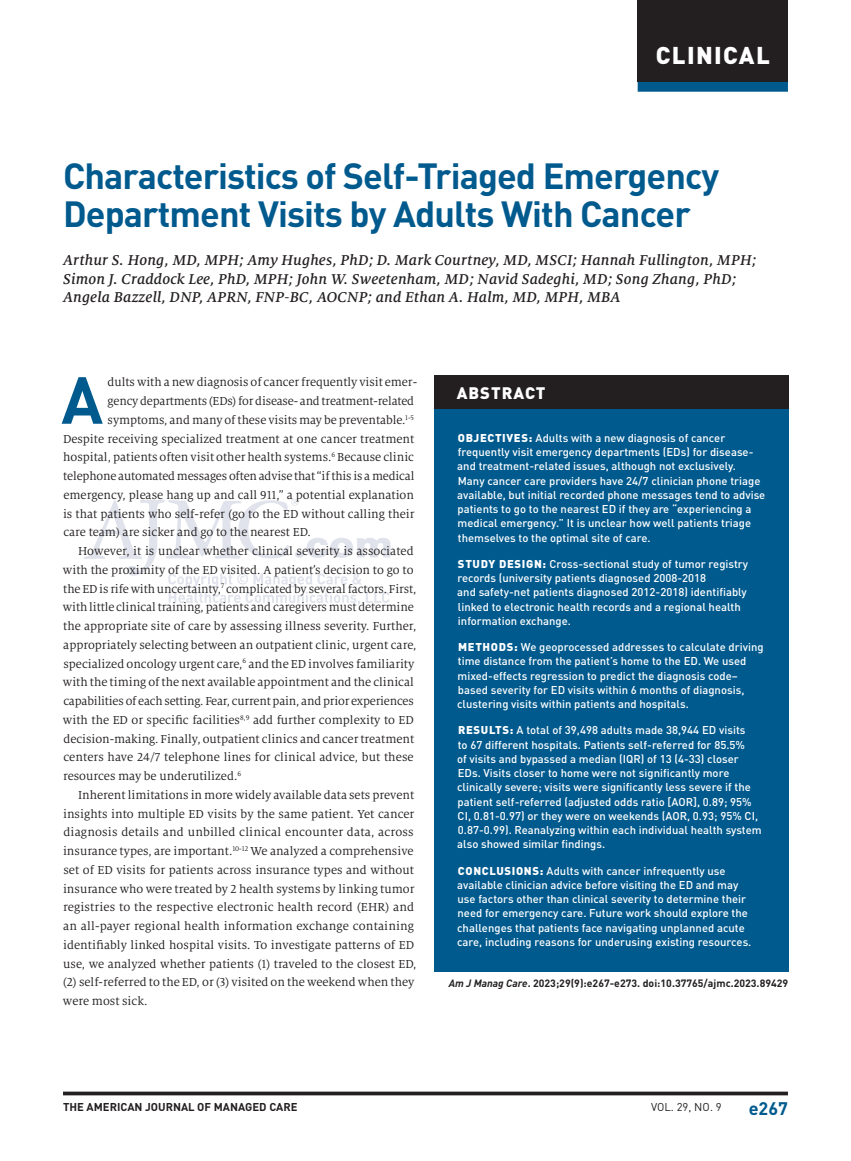
<style>
.page{position:relative;width:851px;height:1161px;background:#fff}
.page>*{position:absolute;margin:0;border:0;box-sizing:border-box;transform-origin:0 0}
.t1{font:700 65.4px "DINOT";color:#005a8e}
.t2{font:700 36px/37.5px "DINOT";letter-spacing:-.025em;color:#005a8e}
.t3{font:900 24px "DINOT";letter-spacing:.055em;color:#fff}
.t4{font:700 18px "DINOT";color:#005a8e}
.t5{font:900 16.5px "DINOT";letter-spacing:.06em;color:#fff}
.t6{font:italic 500 15.75px/18.8px "Milo Serif OT";letter-spacing:.01em;color:#231f20}
.t7{font:12.75px "Milo Serif OT";color:#231f20}
.t8{font:500 11.25px/14.2px "DINOT";color:#fff}
.t9{font:700 11.25px "DINOT";color:#231f20}
.t10{font:11.25px "DINOT";color:#231f20}
.t11{font:700 10.5px "DINOT";color:#231f20}
.s1{font-weight:900}
.s2{font-style:italic}
</style>
<div class="page">
<hr style="left:63px;top:1092px;width:725px;height:3px;background:#231f20">
<svg style="left:84px;top:499px;width:306px;height:106px"></svg>
<div style="left:434px;top:376px;width:354px;height:33px;background:#231f20"></div>
<div style="left:434px;top:409px;width:354px;height:564px;background:#005a8e"></div>
<div style="left:637px;top:0;width:151px;height:82px;background:#231f20"></div>
<div style="left:637px;top:82px;width:150px;height:10px;background:#005a8e"></div>
<h3 class="t3" style="left:655px;top:39px;width:115px">CLINICAL</h3>
<h2 class="t2" style="left:63px;top:156px;width:657px">Characteristics of Self-Triaged Emergency<br>Department Visits by Adults With Cancer</h2>
<p class="t6" style="left:63px;top:251px;width:694px">Arthur S. Hong, MD, MPH; Amy Hughes, PhD; D. Mark Courtney, MD, MSCI; Hannah Fullington, MPH;<br>Simon J. Craddock Lee, PhD, MPH; John W. Sweetenham, MD; Navid Sadeghi, MD; Song Zhang, PhD;<br>Angela Bazzell, DNP, APRN, FNP-BC, AOCNP; and Ethan A. Halm, MD, MPH, MBA</p>
<h1 class="t1" style="left:61px;top:357px;width:43px">A</h1>
<p class="t7" style="left:108px;top:376px;width:311px">dults with a new diagnosis of cancer frequently visit emer-</p>
<p class="t7" style="left:108px;top:394px;width:308px">gency departments (EDs) for disease- and treatment-related</p>
<p class="t7" style="left:108px;top:413px;width:308px">symptoms, and many of these visits may be preventable.<sup>1-5</sup></p>
<p class="t7" style="left:63px;top:432px;width:353px">Despite receiving specialized treatment at one cancer treatment</p>
<p class="t7" style="left:63px;top:451px;width:352px">hospital, patients often visit other health systems.<sup>6</sup> Because clinic</p>
<p class="t7" style="left:63px;top:469px;width:352px">telephone automated messages often advise that “if this is a medical</p>
<p class="t7" style="left:63px;top:488px;width:352px">emergency, please hang up and call 911,” a potential explanation</p>
<p class="t7" style="left:63px;top:507px;width:353px">is that patients who self-refer (go to the ED without calling their</p>
<p class="t7" style="left:63px;top:526px;width:249px">care team) are sicker and go to the nearest ED.</p>
<p class="t7" style="left:78px;top:544px;width:337px">However, it is unclear whether clinical severity is associated</p>
<p class="t7" style="left:63px;top:563px;width:352px">with the proximity of the ED visited. A patient’s decision to go to</p>
<p class="t7" style="left:63px;top:582px;width:354px">the ED is rife with uncertainty,<sup>7</sup> complicated by several factors. First,</p>
<p class="t7" style="left:63px;top:601px;width:352px">with little clinical training, patients and caregivers must determine</p>
<p class="t7" style="left:63px;top:619px;width:354px">the appropriate site of care by assessing illness severity. Further,</p>
<p class="t7" style="left:63px;top:638px;width:354px">appropriately selecting between an outpatient clinic, urgent care,</p>
<p class="t7" style="left:63px;top:657px;width:352px">specialized oncology urgent care,<sup>6</sup> and the ED involves familiarity</p>
<p class="t7" style="left:63px;top:676px;width:352px">with the timing of the next available appointment and the clinical</p>
<p class="t7" style="left:63px;top:694px;width:352px">capabilities of each setting. Fear, current pain, and prior experiences</p>
<p class="t7" style="left:63px;top:713px;width:352px">with the ED or specific facilities<sup>8,9</sup> add further complexity to ED</p>
<p class="t7" style="left:63px;top:732px;width:352px">decision-making. Finally, outpatient clinics and cancer treatment</p>
<p class="t7" style="left:63px;top:751px;width:352px">centers have 24/7 telephone lines for clinical advice, but these</p>
<p class="t7" style="left:63px;top:769px;width:180px">resources may be underutilized.<sup>6</sup></p>
<p class="t7" style="left:78px;top:788px;width:338px">Inherent limitations in more widely available data sets prevent</p>
<p class="t7" style="left:63px;top:807px;width:353px">insights into multiple ED visits by the same patient. Yet cancer</p>
<p class="t7" style="left:63px;top:826px;width:352px">diagnosis details and unbilled clinical encounter data, across</p>
<p class="t7" style="left:63px;top:844px;width:352px">insurance types, are important.<sup>10-12</sup> We analyzed a comprehensive</p>
<p class="t7" style="left:63px;top:863px;width:352px">set of ED visits for patients across insurance types and without</p>
<p class="t7" style="left:63px;top:882px;width:353px">insurance who were treated by 2 health systems by linking tumor</p>
<p class="t7" style="left:63px;top:901px;width:353px">registries to the respective electronic health record (EHR) and</p>
<p class="t7" style="left:63px;top:919px;width:352px">an all-payer regional health information exchange containing</p>
<p class="t7" style="left:63px;top:938px;width:352px">identifiably linked hospital visits. To investigate patterns of ED</p>
<p class="t7" style="left:63px;top:957px;width:355px">use, we analyzed whether patients (1) traveled to the closest ED,</p>
<p class="t7" style="left:63px;top:976px;width:353px">(2) self-referred to the ED, or (3) visited on the weekend when they</p>
<p class="t7" style="left:63px;top:994px;width:86px">were most sick.</p>
<p class="t5" style="left:456px;top:382px;width:90px">ABSTRACT</p>
<p class="t8" style="left:457px;top:430px;width:309px"><span class="s1">OBJECTIVES:</span> Adults with a new diagnosis of cancer frequently visit emergency departments (EDs) for disease&shy;and treatment-related issues, although not exclusively.<br>Many cancer care providers have 24/7 clinician phone triage available, but initial recorded phone messages tend to advise patients to go to the nearest ED if they are “experiencing a medical emergency.” It is unclear how well patients triage themselves to the optimal site of care.</p>
<p class="t8" style="left:457px;top:556px;width:292px"><span class="s1">STUDY DESIGN:</span> Cross-sectional study of tumor registry records (university patients diagnosed 2008-2018<br>and safety-net patients diagnosed 2012-2018) identifiably linked to electronic health records and a regional health information exchange.</p>
<p class="t8" style="left:457px;top:640px;width:308px"><span class="s1">METHODS:</span> We geoprocessed addresses to calculate driving time distance from the patient’s home to the ED. We used mixed-effects regression to predict the diagnosis code– based severity for ED visits within 6 months of diagnosis, clustering visits within patients and hospitals.</p>
<p class="t8" style="left:457px;top:723px;width:306px"><span class="s1">RESULTS:</span> A total of 39,498 adults made 38,944 ED visits<br>to 67 different hospitals. Patients self-referred for 85.5%<br>of visits and bypassed a median (IQR) of 13 (4-33) closer EDs. Visits closer to home were not significantly more clinically severe; visits were significantly less severe if the patient self-referred (adjusted odds ratio [AOR], 0.89; 95% CI, 0.81-0.97) or they were on weekends (AOR, 0.93; 95% CI, 0.87-0.99). Reanalyzing within each individual health system also showed similar findings.</p>
<p class="t8" style="left:457px;top:863px;width:296px"><span class="s1">CONCLUSIONS:</span> Adults with cancer infrequently use available clinician advice before visiting the ED and may use factors other than clinical severity to determine their need for emergency care. Future work should explore the challenges that patients face navigating unplanned acute care, including reasons for underusing existing resources.</p>
<p class="t11" style="left:449px;top:976px;width:341px"><span class="s2">Am J Manag Care</span>. 2023;29(9):e267-e273. doi:10.37765/ajmc.2023.89429</p>
<p class="t9" style="left:63px;top:1099px;width:236px">THE AMERICAN JOURNAL OF MANAGED CARE</p>
<h3 class="t4" style="left:748px;top:1096px;width:41px">e267</h3>
<p class="t10" style="left:651px;top:1100px;width:72px">VOL. 29, NO. 9</p>
</div>
